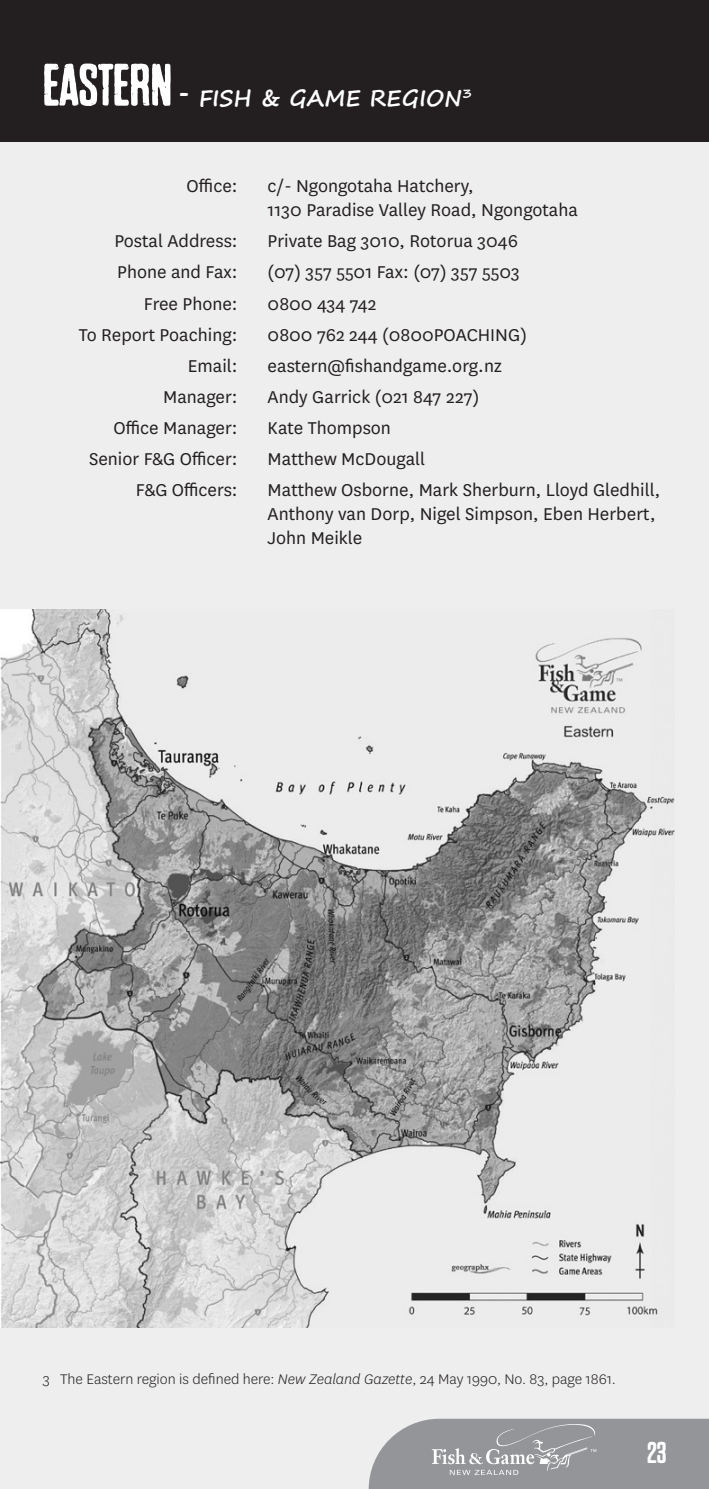
<style>
.page{position:relative;width:709px;height:1489px;background:#fff}
.page>*{position:absolute;margin:0;border:0;box-sizing:border-box;transform-origin:0 0}
.t1{font:30px "Dharma Gothic P";color:#fff}
.Heading_1{font:700 22.5px "Segoe Print";color:#fff}
.Contacts{font:20px/24px "National";color:#231f20}
.Reference{font:300 16.25px "National";color:#231f20}
.s1{font-family:"Dharma Gothic P";font-weight:400;font-size:60px}
.s2{font-family:"Dharma Gothic P";font-weight:400;font-size:42.5px}
.s3{font-style:italic}
</style>
<div class="page">
<div style="left:0;top:120px;width:709px;height:1368px;background:#eeeeef"></div>
<div style="left:0;top:0;width:709px;height:141px;background:#231f20"></div>
<img style="left:0;top:609px;width:675px;height:718px">
<svg style="left:369px;top:1418px;width:340px;height:70px;background:#9c9ea1"></svg>
<p class="Heading_1" style="left:43px;top:77px;width:431px"><span class="s1">EASTERN</span> <span class="s2">-</span> FISH &amp; GAME REGION<sup>3</sup></p>
<p class="Contacts" style="left:187px;top:173px;width:52px">Office:</p>
<p class="Contacts" style="left:268px;top:173px;width:312px">c/- Ngongotaha Hatchery,<br>1130 Paradise Valley Road, Ngongotaha</p>
<p class="Contacts" style="left:114px;top:228px;width:125px">Postal Address:</p>
<p class="Contacts" style="left:268px;top:228px;width:252px">Private Bag 3010, Rotorua 3046</p>
<p class="Contacts" style="left:117px;top:259px;width:122px">Phone and Fax:</p>
<p class="Contacts" style="left:268px;top:259px;width:254px">(07) 357 5501 Fax: (07) 357 5503</p>
<p class="Contacts" style="left:144px;top:290px;width:95px">Free Phone:</p>
<p class="Contacts" style="left:268px;top:290px;width:110px">0800 434 742</p>
<p class="Contacts" style="left:79px;top:321px;width:160px">To Report Poaching:</p>
<p class="Contacts" style="left:268px;top:321px;width:261px">0800 762 244 (0800POACHING)</p>
<p class="Contacts" style="left:188px;top:353px;width:51px">Email:</p>
<p class="Contacts" style="left:268px;top:353px;width:235px">eastern@fishandgame.org.nz</p>
<p class="Contacts" style="left:163px;top:384px;width:76px">Manager:</p>
<p class="Contacts" style="left:268px;top:384px;width:213px">Andy Garrick (021 847 227)</p>
<p class="Contacts" style="left:113px;top:415px;width:126px">Office Manager:</p>
<p class="Contacts" style="left:268px;top:415px;width:125px">Kate Thompson</p>
<p class="Contacts" style="left:89px;top:446px;width:150px">Senior F&amp;G Officer:</p>
<p class="Contacts" style="left:268px;top:446px;width:159px">Matthew McDougall</p>
<p class="Contacts" style="left:136px;top:477px;width:103px">F&amp;G Officers:</p>
<p class="Contacts" style="left:268px;top:477px;width:394px">Matthew Osborne, Mark Sherburn, Lloyd Gledhill,<br>Anthony van Dorp, Nigel Simpson, Eben Herbert,<br>John Meikle</p>
<p class="Reference" style="left:43px;top:1368px;width:574px">3 The Eastern region is defined here: <span class="s3">New Zealand Gazette</span>, 24 May 1990, No. 83, page 1861.</p>
<h1 class="t1" style="left:647px;top:1437px;width:21px">23</h1>
</div>
